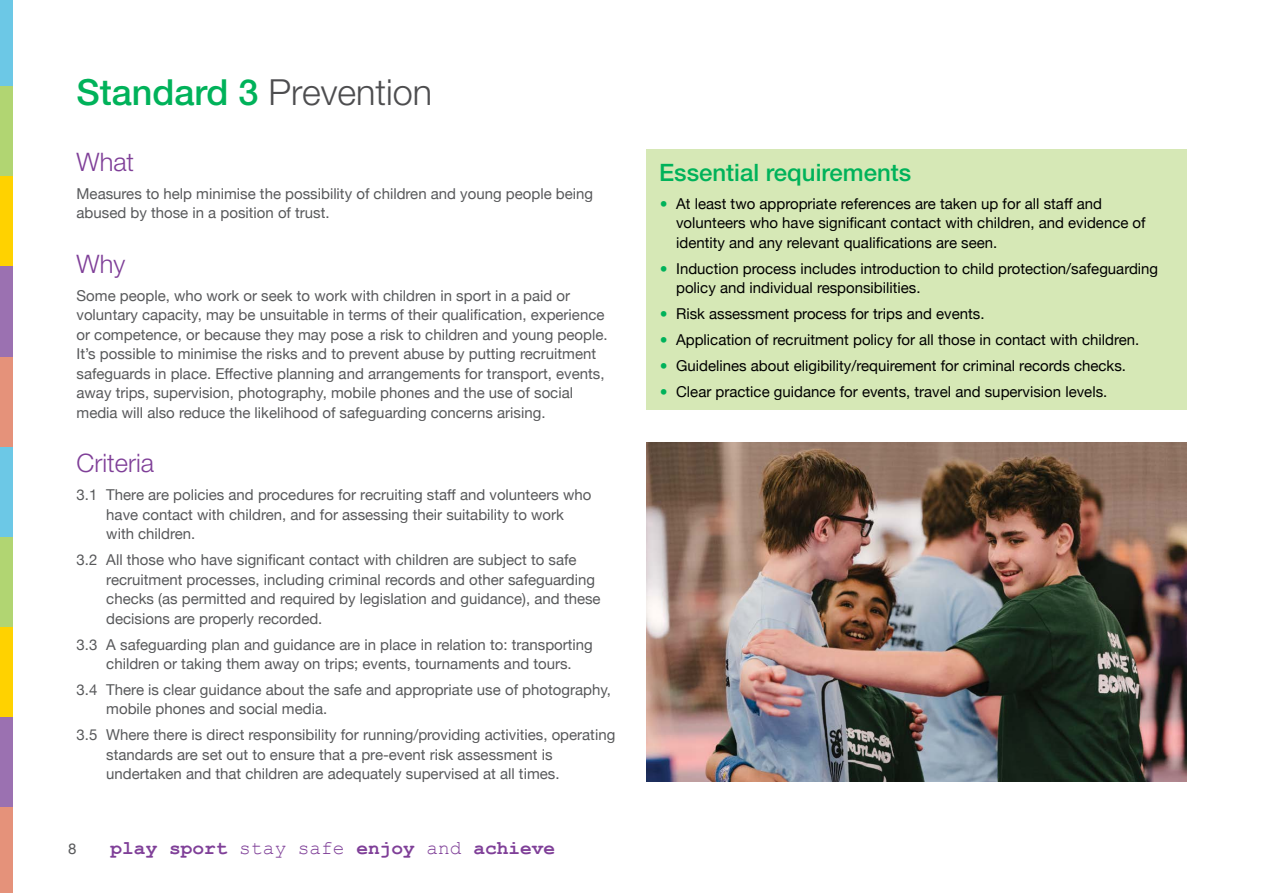
<style>
.page{position:relative;width:1263px;height:893px;background:#fff}
.page>*{position:absolute;margin:0;border:0;box-sizing:border-box;transform-origin:0 0}
.t1{font:300 36px "Helvetica Neue";color:#4d4d4f}
.t2{font:300 25.5px "Helvetica Neue";color:#7f3f98}
.t3{font:500 24px "Helvetica Neue";color:#00b25a}
.t4{font:700 19.5px "Courier New";color:#7f3f98}
.t5{font:15px/19.5px "Helvetica Neue";color:#58595b}
.t6{font:15px/19.5px "Helvetica Neue";color:#000}
.s1{font-weight:500;color:#00b25a}
.s2{font-weight:400}
.s3{font-size:25.5px;color:#00b25a}
</style>
<div class="page">
<div style="left:0;top:0;width:13px;height:87px;background:#6cc8e6"></div>
<div style="left:0;top:87px;width:13px;height:90px;background:#b1d572"></div>
<div style="left:0;top:177px;width:13px;height:90px;background:#ffd200"></div>
<div style="left:0;top:267px;width:13px;height:90px;background:#9b71b1"></div>
<div style="left:0;top:357px;width:13px;height:90px;background:#e5927a"></div>
<div style="left:0;top:447px;width:13px;height:90px;background:#6cc8e6"></div>
<div style="left:0;top:537px;width:13px;height:90px;background:#b1d572"></div>
<div style="left:0;top:627px;width:13px;height:91px;background:#ffd200"></div>
<div style="left:0;top:718px;width:13px;height:90px;background:#9b71b1"></div>
<div style="left:0;top:808px;width:13px;height:85px;background:#e5927a"></div>
<div style="left:646px;top:149px;width:540px;height:261px;background:#d6e8b6"></div>
<img style="left:646px;top:442px;width:540px;height:339px">
<h1 class="t1" style="left:77px;top:70px;width:357px"><span class="s1">Standard 3</span> Prevention</h1>
<h2 class="t2" style="left:77px;top:146px;width:59px">What</h2>
<p class="t5" style="left:77px;top:185px;width:518px">Measures to help minimise the possibility of children and young people being abused by those in a position of trust.</p>
<h2 class="t2" style="left:77px;top:248px;width:50px">Why</h2>
<p class="t5" style="left:77px;top:287px;width:532px">Some people, who work or seek to work with children in sport in a paid or voluntary capacity, may be unsuitable in terms of their qualification, experience or competence, or because they may pose a risk to children and young people.<br>It’s possible to minimise the risks and to prevent abuse by putting recruitment safeguards in place. Effective planning and arrangements for transport, events, away trips, supervision, photography, mobile phones and the use of social media will also reduce the likelihood of safeguarding concerns arising.</p>
<h2 class="t2" style="left:77px;top:448px;width:79px">Criteria</h2>
<p class="t5" style="left:106px;top:486px;width:487px;text-indent:-30px">3.1 There are policies and procedures for recruiting staff and volunteers who have contact with children, and for assessing their suitability to work with children.</p>
<p class="t5" style="left:106px;top:551px;width:496px;text-indent:-30px">3.2 All those who have significant contact with children are subject to safe recruitment processes, including criminal records and other safeguarding checks (as permitted and required by legislation and guidance), and these decisions are properly recorded.</p>
<p class="t5" style="left:77px;top:635px;width:518px;text-align:center">3.3 A safeguarding plan and guidance are in place in relation to: transporting children or taking them away on trips; events, tournaments and tours.</p>
<p class="t5" style="left:106px;top:681px;width:506px;text-indent:-30px">3.4 There is clear guidance about the safe and appropriate use of photography, mobile phones and social media.</p>
<p class="t5" style="left:106px;top:726px;width:510px;text-indent:-30px">3.5 Where there is direct responsibility for running/providing activities, operating standards are set out to ensure that a pre-event risk assessment is undertaken and that children are adequately supervised at all times.</p>
<p class="t5" style="left:68px;top:840px;width:10px">8</p>
<h3 class="t4" style="left:111px;top:836px;width:446px">play sport <span class="s2">stay safe</span> enjoy <span class="s2">and</span> achieve</h3>
<h3 class="t3" style="left:659px;top:158px;width:254px">Essential requirements</h3>
<p class="t6" style="left:676px;top:195px;width:471px;text-indent:-17px"><span class="s3">•</span> At least two appropriate references are taken up for all staff and volunteers who have significant contact with children, and evidence of identity and any relevant qualifications are seen.</p>
<p class="t6" style="left:676px;top:260px;width:484px;text-indent:-17px"><span class="s3">•</span> Induction process includes introduction to child protection/safeguarding policy and individual responsibilities.</p>
<p class="t6" style="left:659px;top:305px;width:327px"><span class="s3">•</span> Risk assessment process for trips and events.</p>
<p class="t6" style="left:659px;top:331px;width:482px"><span class="s3">•</span> Application of recruitment policy for all those in contact with children.</p>
<p class="t6" style="left:659px;top:357px;width:468px"><span class="s3">•</span> Guidelines about eligibility/requirement for criminal records checks.</p>
<p class="t6" style="left:659px;top:383px;width:450px"><span class="s3">•</span> Clear practice guidance for events, travel and supervision levels.</p>
</div>
